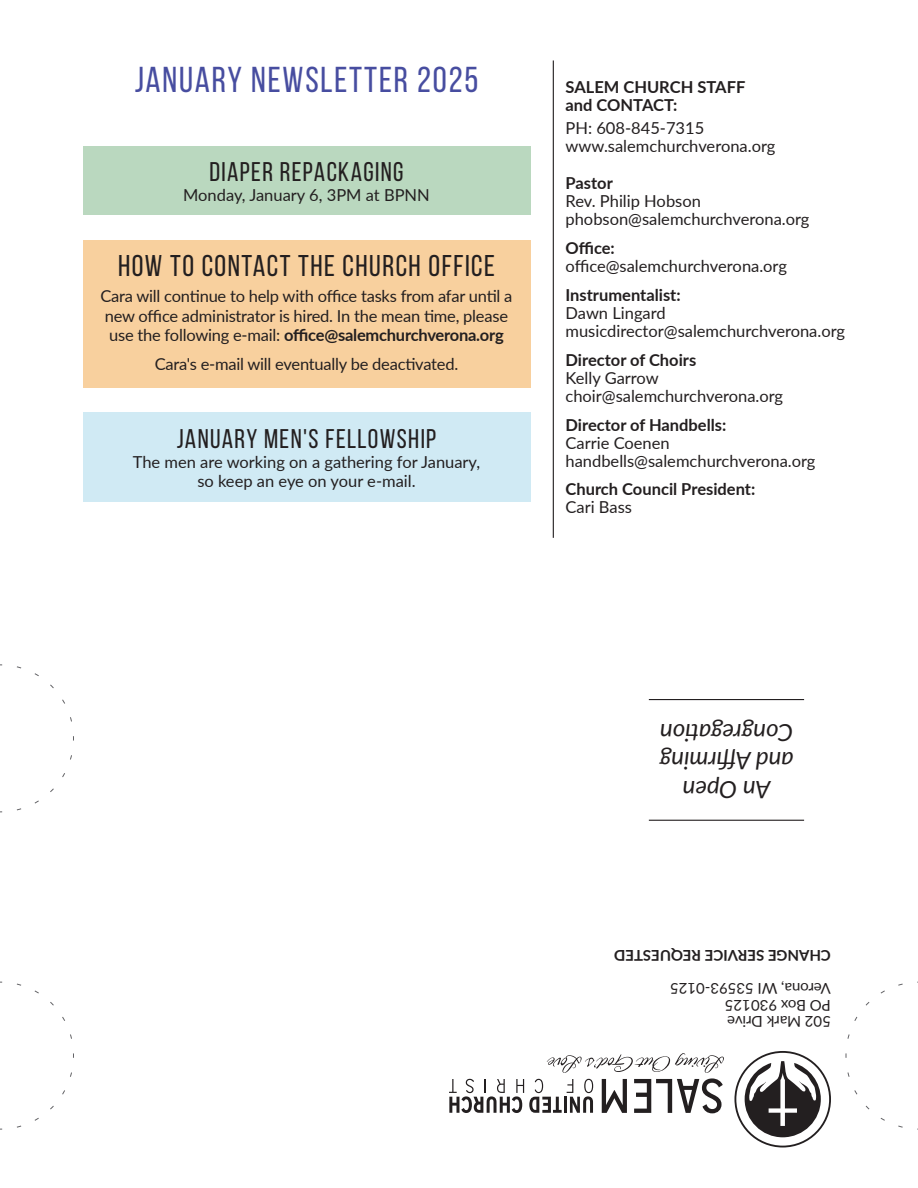
<style>
.page{position:relative;width:918px;height:1188px;background:#fff}
.page>*{position:absolute;margin:0;border:0;box-sizing:border-box;transform-origin:0 0}
.new_main_body{font:36px "Bebas Neue";letter-spacing:.05em;color:#474da0}
.t1{font:30px "Bebas Neue";letter-spacing:.05em;color:#231f20}
.New_entries{font:27px "Bebas Neue";letter-spacing:.05em;color:#231f20}
.body_main{font:italic 24px/28.8px "Lato";color:#231f20;text-align:center}
.body_main-2{font:16.5px/18px "Lato";color:#231f20}
.New_entries-2{font:16.5px/19.5px "Lato";letter-spacing:-.015em;color:#231f20;text-align:center}
.body_main-3{font:700 16.5px/18px "Lato";color:#231f20}
.t2{font:15px/16.5px "Lato";color:#231f20}
.body_main-4{font:700 15px "Lato";color:#231f20}
.s1{font-weight:700}
.s2{font-weight:400}
</style>
<div class="page">
<svg style="left:845px;top:981px;width:73px;height:149px"></svg>
<svg style="left:0;top:981px;width:74px;height:149px"></svg>
<svg style="left:0;top:664px;width:74px;height:149px"></svg>
<div style="left:734px;top:1051px;width:97px;height:97px;border:2px solid #231f20;border-radius:50%"></div>
<svg style="left:745px;top:1061px;width:76px;height:76px"></svg>
<svg style="left:449px;top:1053px;width:275px;height:60px"></svg>
<hr style="left:649px;top:820px;width:155px;height:1px;background:#231f20">
<hr style="left:649px;top:699px;width:155px;height:1px;background:#231f20">
<hr style="left:553px;top:60px;width:1px;height:478px;background:#231f20">
<div style="left:83px;top:146px;width:447px;height:69px;background:#bad8bf"></div>
<div style="left:83px;top:413px;width:447px;height:89px;background:#d0eaf4"></div>
<div style="left:83px;top:240px;width:447px;height:148px;background:#f8d09e"></div>
<p class="new_main_body" style="left:135px;top:60px;width:345px">JANUARY NEWSLETTER 2025</p>
<p class="New_entries" style="left:210px;top:157px;width:195px">DIAPER REPACKAGING</p>
<p class="New_entries-2" style="left:183px;top:184px;width:248px">Monday, January 6, 3PM at BPNN</p>
<p class="t1" style="left:118px;top:249px;width:379px">HOW TO CONTACT THE CHURCH OFFICE</p>
<p class="New_entries-2" style="left:100px;top:286px;width:413px;text-align:left">Cara will continue to help with office tasks from afar until a new office administrator is hired. In the mean time, please use the following e-mail: <span class="s1">office@salemchurchverona.org</span></p>
<p class="New_entries-2" style="left:155px;top:354px;width:305px">Cara's e-mail will eventually be deactivated.</p>
<p class="New_entries" style="left:177px;top:424px;width:261px">JANUARY MEN'S FELLOWSHIP</p>
<p class="New_entries-2" style="left:133px;top:451px;width:349px">The men are working on a gathering for January, so keep an eye on your e-mail.</p>
<p class="body_main-3" style="left:566px;top:77px;width:181px">SALEM CHURCH STAFF and CONTACT:</p>
<p class="body_main-2" style="left:566px;top:119px;width:211px">PH: 608-845-7315 www.salemchurchverona.org</p>
<p class="body_main-2" style="left:566px;top:174px;width:246px"><span class="s1">Pastor<br></span>Rev. Philip Hobson phobson@salemchurchverona.org</p>
<p class="body_main-2" style="left:566px;top:238px;width:223px"><span class="s1">Office: </span>office@salemchurchverona.org</p>
<p class="body_main-2" style="left:566px;top:285px;width:281px"><span class="s1">Instrumentalist:<br></span>Dawn Lingard musicdirector@salemchurchverona.org</p>
<p class="body_main-2" style="left:566px;top:350px;width:219px"><span class="s1">Director of Choirs<br></span>Kelly Garrow choir@salemchurchverona.org</p>
<p class="body_main-2" style="left:566px;top:415px;width:251px"><span class="s1">Director of Handbells:<br></span>Carrie Coenen handbells@salemchurchverona.org</p>
<p class="body_main-3" style="left:566px;top:480px;width:191px">Church Council President:<br><span class="s2">Cari Bass</span></p>
<p class="body_main" style="left:793px;top:805px;width:135px;rotate:-180deg">An Open<br>and Affirming<br>Congregation</p>
<p class="body_main-4" style="left:831px;top:967px;width:218px;rotate:-180deg">CHANGE SERVICE REQUESTED</p>
<p class="t2" style="left:831px;top:1030px;width:162px;rotate:-180deg">502 Mark Drive<br>PO Box 930125<br>Verona, WI 53593-0125</p>
</div>
